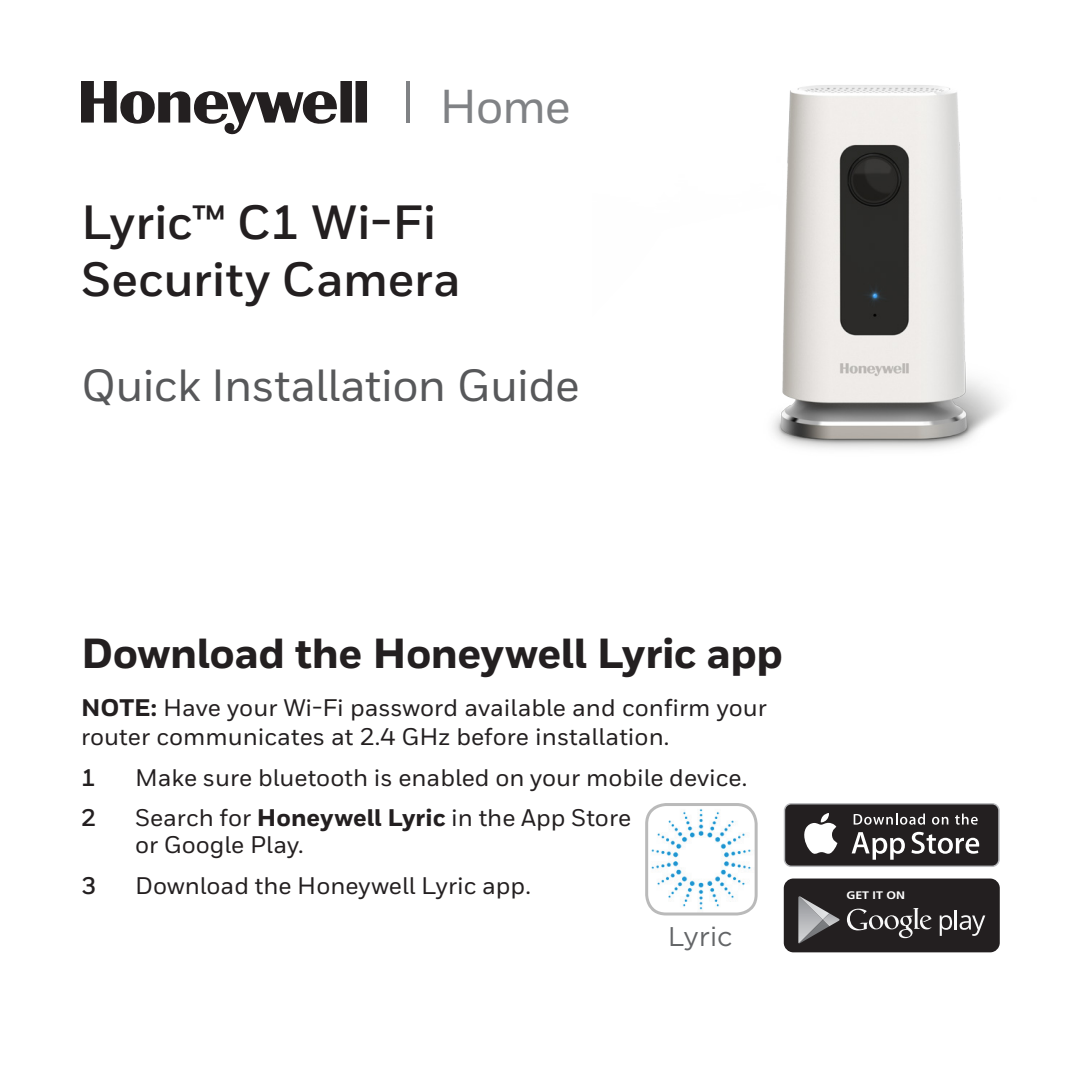
<style>
.page{position:relative;width:1080px;height:1080px;background:#fff}
.page>*{position:absolute;margin:0;border:0;box-sizing:border-box;transform-origin:0 0}
.t1{font:700 48px/57.6px "Honeywell Sans";letter-spacing:-.005em;color:#231f20}
.t2{font:500 47.4px "Honeywell Sans";color:#808285}
.t3{font:500 45px "Honeywell Sans";letter-spacing:-.02em;color:#57585a}
.t4{font:800 42px "Honeywell Sans";letter-spacing:-.015em;color:#231f20}
.t5{font:27px "Gotham";color:#636567}
.t6{font:500 24px/28.8px "Honeywell Sans";color:#231f20}
.t7{font:700 24px "Honeywell Sans";color:#231f20}
.t8{font:700 10.8px "Frutiger LT Std";color:#fff;scale:1.13 1}
.s1{font-weight:800}
</style>
<div class="page">
<img style="left:772px;top:85px;width:231px;height:365px">
<svg style="left:81px;top:81px;width:286px;height:54px"></svg>
<hr style="left:406px;top:81px;width:3px;height:42px;background:#808285">
<div style="left:784px;top:879px;width:216px;height:73px;background:#231f20;border-radius:10px"></div>
<svg style="left:798px;top:896px;width:42px;height:47px"></svg>
<svg style="left:940px;top:915px;width:12px;height:21px"></svg>
<hr style="left:955px;top:910px;width:2px;height:20px;background:#f9f9f9">
<svg style="left:960px;top:915px;width:25px;height:21px"></svg>
<svg style="left:847px;top:908px;width:85px;height:30px"></svg>
<svg style="left:645px;top:803px;width:113px;height:113px"></svg>
<svg style="left:784px;top:803px;width:216px;height:64px"></svg>
<div style="left:785px;top:804px;width:213px;height:62px;background:#231f20;border-radius:6px"></div>
<svg style="left:804px;top:813px;width:33px;height:41px"></svg>
<svg style="left:852px;top:832px;width:53px;height:28px"></svg>
<svg style="left:911px;top:832px;width:68px;height:22px"></svg>
<svg style="left:854px;top:814px;width:71px;height:11px"></svg>
<svg style="left:932px;top:817px;width:16px;height:8px"></svg>
<svg style="left:955px;top:814px;width:23px;height:11px"></svg>
<h2 class="t2" style="left:440px;top:78px;width:133px">Home</h2>
<h1 class="t1" style="left:81px;top:195px;width:381px">Lyric™ C1 Wi-Fi<br>Security Camera</h1>
<h3 class="t3" style="left:81px;top:358px;width:500px">Quick Installation Guide</h3>
<h3 class="t4" style="left:81px;top:627px;width:703px">Download the Honeywell Lyric app</h3>
<p class="t6" style="left:81px;top:694px;width:688px"><span class="s1">NOTE:</span> Have your Wi-Fi password available and confirm your router communicates at 2.4 GHz before installation.</p>
<p class="t7" style="left:81px;top:763px;width:16px">1</p>
<p class="t6" style="left:135px;top:763px;width:614px">Make sure bluetooth is enabled on your mobile device.</p>
<p class="t7" style="left:81px;top:803px;width:16px">2</p>
<p class="t6" style="left:135px;top:805px;width:498px;line-height:27px">Search for <span class="s1">Honeywell Lyric</span> in the App Store or Google Play.</p>
<p class="t7" style="left:81px;top:871px;width:16px">3</p>
<p class="t6" style="left:135px;top:871px;width:397px">Download the Honeywell Lyric app.</p>
<p class="t5" style="left:668px;top:919px;width:66px">Lyric</p>
<p class="t8" style="left:846px;top:889px;width:53px">GET IT ON</p>
</div>
